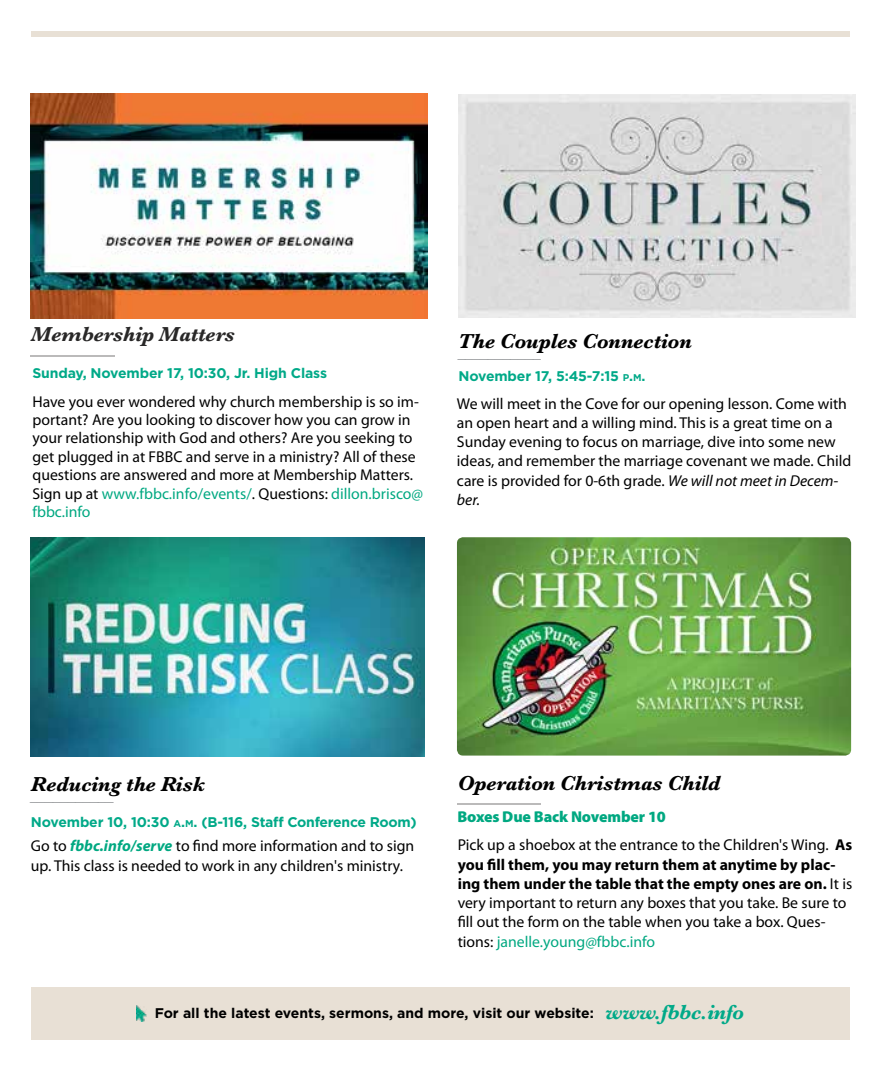
<style>
.page{position:relative;width:882px;height:1071px;background:#fff}
.page>*{position:absolute;margin:0;border:0;box-sizing:border-box;transform-origin:0 0}
.t1{font:italic 700 21px "Baskerville";letter-spacing:-.01em;color:#000}
.t2{font:italic 700 21px "Baskerville";letter-spacing:-.01em;color:#282727}
.t3{font:15.75px/19.2px "Myriad Pro";color:#000}
.t4{font:15.75px/18.4px "Myriad Pro";color:#000101}
.t5{font:italic 700 15.75px "Baskerville";color:#939598}
.t6{font:900 15.75px "Myriad Pro";letter-spacing:-.01em;color:#00a881}
.t7{font:700 14px "Gotham";letter-spacing:-.01em;color:#00a988}
.t8{font:700 14px "Gotham";color:#000}
.s1{color:#00a881}
.s2{font-style:italic}
.s3{font-size:9.8px}
.s4{font-style:inherit}
.s5{font-weight:700;font-style:italic;color:#00a881}
.s6{font-weight:700}
.s7{font-family:"Baskerville";font-style:italic;font-size:21px;color:#00a988}
</style>
<div class="page">
<div style="left:32px;top:32px;width:818px;height:5px;background:#e8e0d5"></div>
<div style="left:32px;top:987px;width:818px;height:53px;background:#e8e0d5"></div>
<img style="left:136px;top:1005px;width:11px;height:16px">
<img style="left:31px;top:94px;width:397px;height:224px">
<hr style="left:31px;top:355px;width:84px;height:2px;background:#bbbaba">
<img style="left:30px;top:537px;width:394px;height:220px">
<img style="left:458px;top:95px;width:397px;height:222px">
<img style="left:457px;top:537px;width:394px;height:219px">
<hr style="left:457px;top:804px;width:84px;height:1px;background:#bbbaba">
<h1 class="t2" style="left:31px;top:320px;width:205px">Membership Matters</h1>
<p class="t7" style="left:32px;top:365px;width:296px">Sunday, November 17, 10:30, Jr. High Class</p>
<p class="t4" style="left:32px;top:392px;width:392px">Have you ever wondered why church membership is so im&shy;portant? Are you looking to discover how you can grow in your relationship with God and others? Are you seeking to get plugged in at FBBC and serve in a ministry? All of these questions are answered and more at Membership Matters.<br>Sign up at <span class="s1">www.fbbc.info/events/</span>. Questions: <span class="s1">dillon.brisco@ fbbc.info</span></p>
<h1 class="t1" style="left:458px;top:327px;width:235px">The Couples Connection</h1>
<p class="t5" style="left:458px;top:342px;width:85px">___________</p>
<p class="t3" style="left:457px;top:394px;width:396px">We will meet in the Cove for our opening lesson. Come with an open heart and a willing mind. This is a great time on a Sunday evening to focus on marriage, dive into some new ideas, and remember the marriage covenant we made. Child care is provided for 0-6th grade. <span class="s2">We will not meet in Decem&shy;ber.</span></p>
<p class="t7" style="left:459px;top:368px;width:188px">November 17, 5:45-7:15 <span class="s3">P</span><span class="s4">.</span><span class="s3">M</span>.</p>
<h1 class="t1" style="left:31px;top:770px;width:176px">Reducing the Risk</h1>
<p class="t5" style="left:31px;top:785px;width:85px">___________</p>
<p class="t4" style="left:31px;top:836px;width:385px;line-height:19.2px">Go to <span class="s5">fbbc.info/serve</span> to find more information and to sign up. This class is needed to work in any children's ministry.</p>
<p class="t7" style="left:31px;top:814px;width:387px">November 10, 10:30 <span class="s3">A</span><span class="s4">.</span><span class="s3">M</span>. (B-116, Staff Conference Room)</p>
<h1 class="t1" style="left:457px;top:768px;width:264px">Operation Christmas Child</h1>
<p class="t6" style="left:457px;top:807px;width:210px">Boxes Due Back November 10</p>
<p class="t3" style="left:458px;top:835px;width:396px">Pick up a shoebox at the entrance to the Children's Wing. <span class="s6">As you fill them, you may return them at anytime by plac&shy;ing them under the table that the empty ones are on.</span> It is very important to return any boxes that you take. Be sure to fill out the form on the table when you take a box. Ques&shy;tions: <span class="s1">janelle.young@fbbc.info</span></p>
<p class="t8" style="left:155px;top:1005px;width:591px">For all the latest events, sermons, and more, visit our website: <span class="s7">www.fbbc.info</span></p>
</div>
